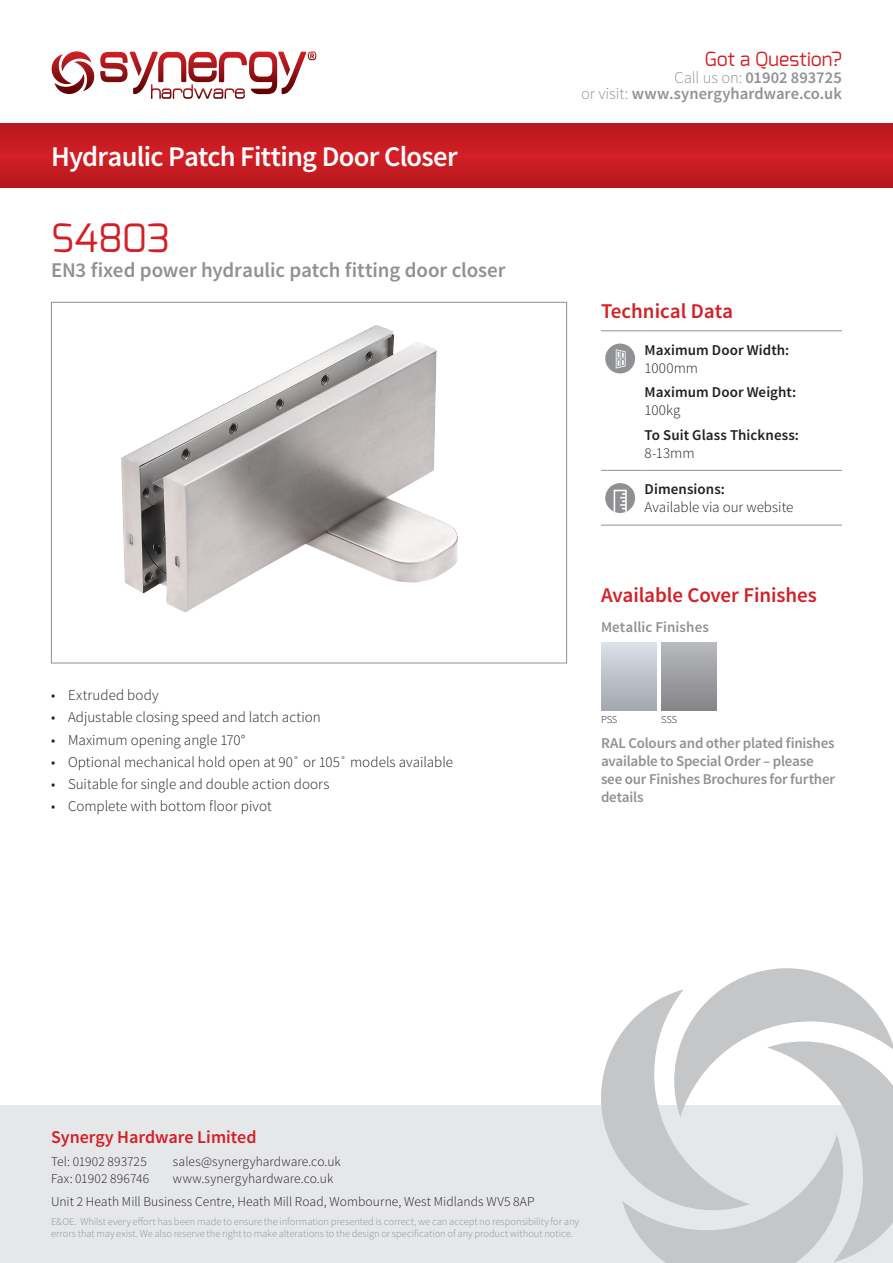
<style>
.page{position:relative;width:893px;height:1263px;background:#fff}
.page>*{position:absolute;margin:0;border:0;box-sizing:border-box;transform-origin:0 0}
.t1{font:39px "Exo";letter-spacing:-.005em;color:#d41f26}
.Redbar_title{font:600 28.5px "Source Sans Pro";letter-spacing:-.025em;color:#fff}
.Subtitle{font:600 21px "Source Sans Pro";letter-spacing:-.005em;color:#8f9194}
.Sidebar_title{font:600 21px "Source Sans Pro";letter-spacing:-.005em;color:#d41f26}
.t2{font:19.5px "Exo";letter-spacing:.005em;color:#d41f26}
.t3{font:600 18px "Source Sans Pro";color:#d41f26}
.t4{font:600 16.5px/16.5px "Source Sans Pro";color:#8f9194;text-align:right}
.Technical_text{font:300 15px "Source Sans Pro";color:#231f20}
.Sidebar_subtitle{font:600 15px/18px "Source Sans Pro";letter-spacing:-.015em;color:#8f9194}
.Technical_subtitle{font:600 15px "Source Sans Pro";letter-spacing:.005em;color:#231f20}
.Sidebar_subtitle-2{font:600 15px "Source Sans Pro";letter-spacing:.005em;color:#8f9194}
.Technical_text-2{font:600 15px "Source Sans Pro";letter-spacing:.005em;color:#231f20}
.t5{font:300 13.5px/16.2px "Source Sans Pro";letter-spacing:.005em;color:#231f20}
.t6{font:300 10.5px/12px "Source Sans Pro";letter-spacing:-.005em;color:#8f9194}
.Finish_text{font:300 10.5px "Source Sans Pro";letter-spacing:-.01em;color:#231f20}
.s1{font-weight:300}
</style>
<div class="page">
<hr style="left:601px;top:330px;width:39px;height:1px;background:#8f9194">
<hr style="left:640px;top:330px;width:202px;height:1px;background:#8f9194">
<hr style="left:601px;top:470px;width:39px;height:1px;background:#8f9194">
<hr style="left:640px;top:470px;width:202px;height:1px;background:#8f9194">
<hr style="left:601px;top:525px;width:39px;height:1px;background:#8f9194">
<hr style="left:640px;top:525px;width:202px;height:1px;background:#8f9194">
<div style="left:605px;top:344px;width:30px;height:29px;background:#8f9194;border-radius:50%"></div>
<svg style="left:616px;top:349px;width:10px;height:20px"></svg>
<svg style="left:605px;top:483px;width:30px;height:30px"></svg>
<svg style="left:614px;top:490px;width:13px;height:23px"></svg>
<div style="left:601px;top:643px;width:55px;height:68px;background:linear-gradient(to bottom,#dce0e7,#a1a8af)"></div>
<div style="left:661px;top:643px;width:55px;height:68px;background:linear-gradient(to bottom,#b7b9be,#868488)"></div>
<img style="left:121px;top:325px;width:337px;height:287px">
<div style="left:0;top:1106px;width:893px;height:157px;background:#e6e7e9"></div>
<svg style="left:52px;top:51px;width:42px;height:43px"></svg>
<svg style="left:100px;top:52px;width:216px;height:47px"></svg>
<svg style="left:601px;top:968px;width:292px;height:295px"></svg>
<svg style="left:0;top:123px;width:893px;height:64px;background:#c31b21"></svg>
<p class="Redbar_title" style="left:51px;top:138px;width:408px">Hydraulic Patch Fitting Door Closer</p>
<p class="t1" style="left:51px;top:213px;width:121px">S4803</p>
<p class="Subtitle" style="left:51px;top:257px;width:456px">EN3 fixed power hydraulic patch fitting door closer</p>
<p class="Technical_text" style="left:51px;top:686px;width:109px">• Extruded body</p>
<p class="Technical_text" style="left:51px;top:708px;width:271px">• Adjustable closing speed and latch action</p>
<p class="Technical_text" style="left:51px;top:730px;width:196px">• Maximum opening angle 170°</p>
<p class="Technical_text" style="left:51px;top:753px;width:404px">• Optional mechanical hold open at 90˚ or 105˚ models available</p>
<p class="Technical_text" style="left:51px;top:775px;width:280px">• Suitable for single and double action doors</p>
<p class="Technical_text" style="left:51px;top:797px;width:222px">• Complete with bottom floor pivot</p>
<h3 class="t2" style="left:705px;top:47px;width:139px">Got a Question?</h3>
<p class="t4" style="left:581px;top:70px;width:262px"><span class="s1">Call us on:</span> 01902 893725<br><span class="s1">or visit:</span> www.synergyhardware.co.uk</p>
<p class="Sidebar_title" style="left:601px;top:297px;width:134px">Technical Data</p>
<p class="Technical_subtitle" style="left:645px;top:340px;width:146px">Maximum Door Width:</p>
<p class="Technical_text" style="left:645px;top:359px;width:55px">1000mm</p>
<p class="Technical_subtitle" style="left:645px;top:383px;width:153px">Maximum Door Weight:</p>
<p class="Technical_text" style="left:645px;top:401px;width:37px">100kg</p>
<p class="Technical_subtitle" style="left:645px;top:425px;width:156px">To Suit Glass Thickness:</p>
<p class="Technical_text" style="left:645px;top:443px;width:51px">8-13mm</p>
<p class="Technical_text-2" style="left:645px;top:480px;width:82px">Dimensions:</p>
<p class="Technical_text" style="left:645px;top:498px;width:150px">Available via our website</p>
<p class="Sidebar_title" style="left:601px;top:581px;width:217px">Available Cover Finishes</p>
<p class="Sidebar_subtitle-2" style="left:601px;top:618px;width:109px">Metallic Finishes</p>
<p class="Finish_text" style="left:601px;top:713px;width:18px">PSS</p>
<p class="Finish_text" style="left:661px;top:713px;width:17px">SSS</p>
<p class="Sidebar_subtitle" style="left:601px;top:734px;width:236px">RAL Colours and other plated finishes available to Special Order – please see our Finishes Brochures for further details</p>
<p class="t3" style="left:51px;top:1126px;width:207px">Synergy Hardware Limited</p>
<p class="t5" style="left:51px;top:1154px;width:100px">Tel: 01902 893725<br>Fax: 01902 896746</p>
<p class="t5" style="left:173px;top:1154px;width:169px">sales@synergyhardware.co.uk www.synergyhardware.co.uk</p>
<p class="t6" style="left:51px;top:1216px;width:529px">E&amp;OE. Whilst every effort has been made to ensure the information presented is correct, we can accept no responsibility for any errors that may exist. We also reserve the right to make alterations to the design or specification of any product without notice.</p>
<p class="t5" style="left:51px;top:1193px;width:485px">Unit 2 Heath Mill Business Centre, Heath Mill Road, Wombourne, West Midlands WV5 8AP</p>
</div>
